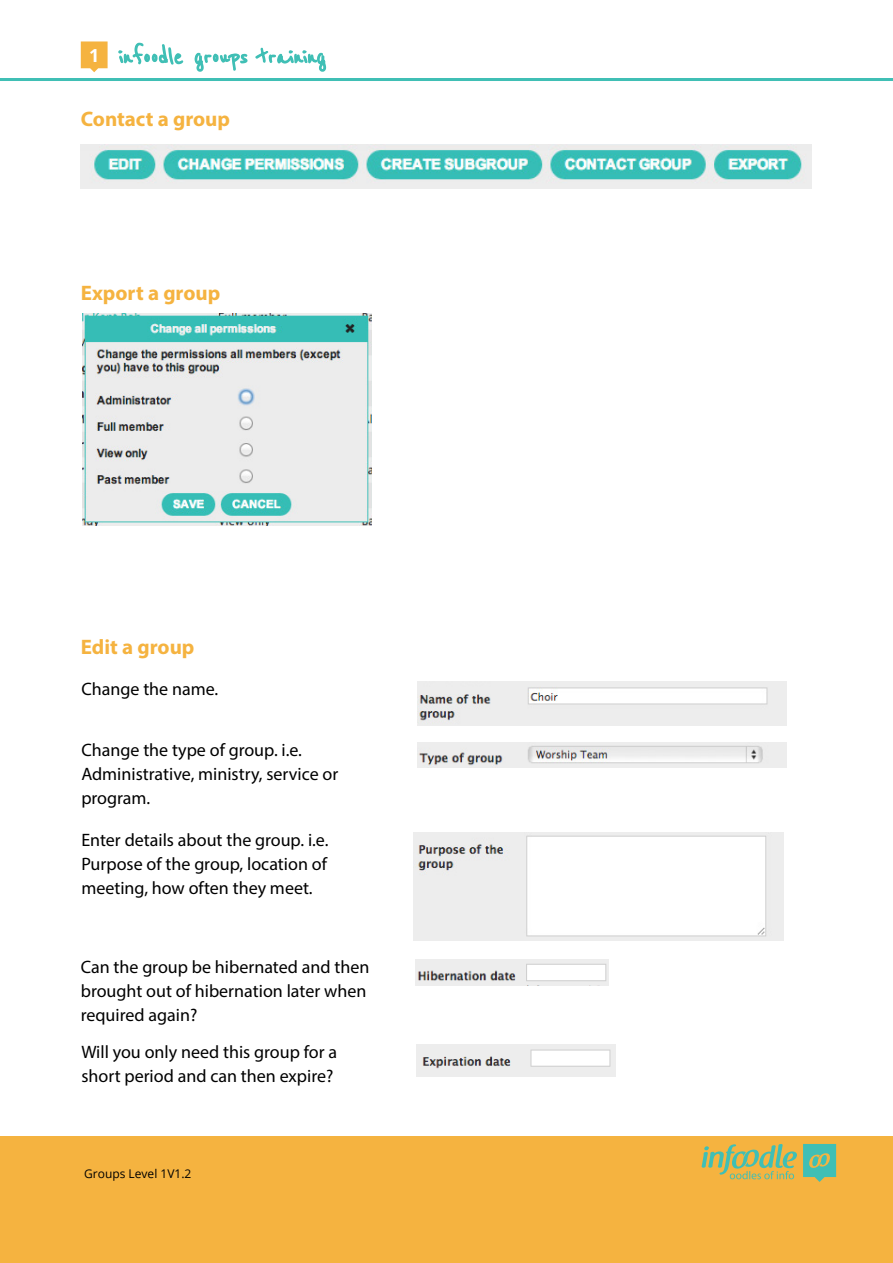
<style>
.page{position:relative;width:893px;height:1263px;background:#fff}
.page>*{position:absolute;margin:0;border:0;box-sizing:border-box;transform-origin:0 0}
.t1{font:700 21px "Myriad Pro";color:#f5b340}
.t2{font:18px/24px "Myriad Pro";color:#000}
.t3{font:12px "Open Sans";color:#000}
</style>
<div class="page">
<div style="left:0;top:1136px;width:893px;height:127px;background:#f5b340"></div>
<svg style="left:701px;top:1144px;width:96px;height:35px"></svg>
<svg style="left:803px;top:1144px;width:33px;height:38px"></svg>
<svg style="left:118px;top:42px;width:66px;height:23px"></svg>
<svg style="left:194px;top:47px;width:133px;height:25px"></svg>
<svg style="left:81px;top:41px;width:27px;height:31px"></svg>
<hr style="left:0;top:78px;width:893px;height:3px;background:#40bfb5">
<img style="left:81px;top:145px;width:731px;height:44px">
<img style="left:417px;top:681px;width:370px;height:44px">
<img style="left:417px;top:742px;width:370px;height:26px">
<img style="left:414px;top:832px;width:369px;height:109px">
<img style="left:416px;top:959px;width:192px;height:26px">
<img style="left:416px;top:1044px;width:199px;height:32px">
<img style="left:82px;top:313px;width:289px;height:213px">
<p class="t1" style="left:81px;top:106px;width:151px">Contact a group</p>
<p class="t1" style="left:81px;top:279px;width:141px">Export a group</p>
<p class="t1" style="left:81px;top:633px;width:115px">Edit a group</p>
<p class="t2" style="left:81px;top:676px;width:138px">Change the name.</p>
<p class="t2" style="left:81px;top:738px;width:258px">Change the type of group. i.e.<br>Administrative, ministry, service or program.</p>
<p class="t2" style="left:81px;top:828px;width:249px;text-align:justify">Enter details about the group. i.e.<br>Purpose of the group, location of meeting, how often they meet.</p>
<p class="t2" style="left:81px;top:955px;width:290px">Can the group be hibernated and then brought out of hibernation later when required again?</p>
<p class="t2" style="left:81px;top:1040px;width:257px">Will you only need this group for a short period and can then expire?</p>
<p class="t3" style="left:84px;top:1165px;width:109px">Groups Level 1V1.2</p>
</div>
